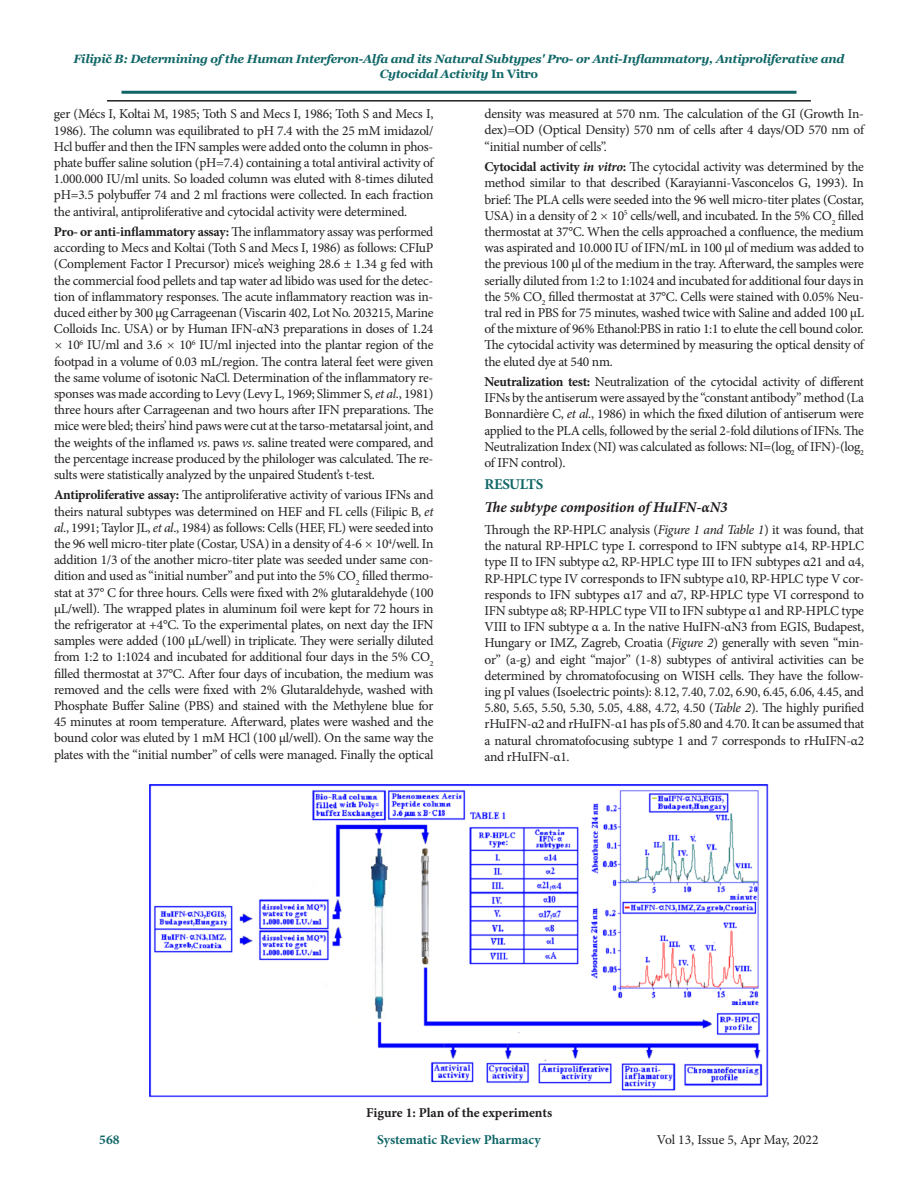
<style>
.page{position:relative;width:918px;height:1188px;background:#fff}
.page>*{position:absolute;margin:0;border:0;box-sizing:border-box;transform-origin:0 0}
.t1{font:italic 700 15px "Minion Pro";color:#231f20}
.t2{font:700 15px "Minion Pro";letter-spacing:-.03em;color:#106667}
.t3{font:13.5px/16.2px "Minion Pro";letter-spacing:-.02em;color:#231f20;text-align:justify}
.t4{font:700 13.5px "Minion Pro";color:#231f20}
.t5{font:700 13.5px "Minion Pro";color:#106667}
.t6{font:italic 700 12px/14.4px "Georgia";letter-spacing:-.02em;color:#106667;text-align:center}
.s1{font-style:normal}
.s2{font-weight:700}
.s3{font-style:italic}
.s4{font-weight:700;font-style:italic}
</style>
<div class="page">
<hr style="left:122px;top:91px;width:674px;height:3px;background:#106667">
<hr style="left:107px;top:100px;width:704px;height:2px;background:#231f20">
<img style="left:149px;top:785px;width:620px;height:313px">
<p class="t6" style="left:74px;top:52px;width:773px">Filipič B: Determining of the Human Interferon-Alfa and its Natural Subtypes' Pro- or Anti-Inflammatory, Antiproliferative and<br>Cytocidal Activity <span class="s1">In Vitro</span></p>
<p class="t3" style="left:54px;top:106px;width:381px">ger (Mécs I, Koltai M, 1985; Toth S and Mecs I, 1986; Toth S and Mecs I, 1986). The column was equilibrated to pH 7.4 with the 25 mM imidazol/ Hcl buffer and then the IFN samples were added onto the column in phos&shy;phate buffer saline solution (pH=7.4) containing a total antiviral activity of 1.000.000 IU/ml units. So loaded column was eluted with 8-times diluted pH=3.5 polybuffer 74 and 2 ml fractions were collected. In each fraction the antiviral, antiproliferative and cytocidal activity were determined.</p>
<p class="t3" style="left:54px;top:224px;width:381px"><span class="s2">Pro- or anti-inflammatory assay:</span> The inflammatory assay was performed</p>
<p class="t3" style="left:54px;top:240px;width:381px">according to Mecs and Koltai (Toth S and Mecs I, 1986) as follows: CFIuP</p>
<p class="t3" style="left:54px;top:256px;width:381px">(Complement Factor I Precursor) mice’s weighing 28.6 ± 1.34 g fed with</p>
<p class="t3" style="left:54px;top:272px;width:381px">the commercial food pellets and tap water ad libido was used for the detec-</p>
<p class="t3" style="left:54px;top:288px;width:381px">tion of inflammatory responses. The acute inflammatory reaction was in-</p>
<p class="t3" style="left:54px;top:305px;width:381px">duced either by 300 μg Carrageenan (Viscarin 402, Lot No. 203215, Marine</p>
<p class="t3" style="left:54px;top:321px;width:381px">Colloids Inc. USA) or by Human IFN-αN3 preparations in doses of 1.24</p>
<p class="t3" style="left:67px;top:337px;width:97px">10<sup>6</sup> IU/ml and 3.6</p>
<p class="t3" style="left:54px;top:337px;width:381px;text-indent:125px">10<sup>6</sup> IU/ml injected into the plantar region of the footpad in a volume of 0.03 mL/region. The contra lateral feet were given the same volume of isotonic NaCl. Determination of the inflammatory re&shy;sponses was made according to Levy (Levy L, 1969; Slimmer S, <span class="s3">et al</span>., 1981) three hours after Carrageenan and two hours after IFN preparations. The mice were bled; theirs’ hind paws were cut at the tarso-metatarsal joint, and the weights of the inflamed <span class="s3">vs</span>. paws <span class="s3">vs</span>. saline treated were compared, and the percentage increase produced by the philologer was calculated. The re&shy;sults were statistically analyzed by the unpaired Student’s t-test.</p>
<p class="t3" style="left:54px;top:487px;width:381px"><span class="s2">Antiproliferative assay:</span> The antiproliferative activity of various IFNs and theirs natural subtypes was determined on HEF and FL cells (Filipic B, <span class="s3">et al</span>., 1991; Taylor JL, <span class="s3">et al</span>., 1984) as follows: Cells (HEF, FL) were seeded into the 96 well micro-titer plate (Costar, USA) in a density of 4-6 10<sup>4</sup>/well. In addition 1/3 of the another micro-titer plate was seeded under same con&shy;dition and used as “initial number” and put into the 5% CO<sub>2</sub> filled thermo&shy;stat at 37° C for three hours. Cells were fixed with 2% glutaraldehyde (100 μL/well). The wrapped plates in aluminum foil were kept for 72 hours in the refrigerator at +4°C. To the experimental plates, on next day the IFN samples were added (100 μL/well) in triplicate. They were serially diluted from 1:2 to 1:1024 and incubated for additional four days in the 5% CO<sub>2 </sub>filled thermostat at 37°C. After four days of incubation, the medium was removed and the cells were fixed with 2% Glutaraldehyde, washed with Phosphate Buffer Saline (PBS) and stained with the Methylene blue for 45 minutes at room temperature. Afterward, plates were washed and the bound color was eluted by 1 mM HCl (100 μl/well). On the same way the plates with the “initial number” of cells were managed. Finally the optical</p>
<p class="t3" style="left:485px;top:106px;width:381px">density was measured at 570 nm. The calculation of the GI (Growth In&shy;dex)=OD (Optical Density) 570 nm of cells after 4 days/OD 570 nm of “initial number of cells”.</p>
<p class="t3" style="left:484px;top:159px;width:381px"><span class="s2">Cytocidal activity</span> <span class="s4">in vitro</span><span class="s2">:</span> The cytocidal activity was determined by the method similar to that described (Karayianni-Vasconcelos G, 1993). In brief: The PLA cells were seeded into the 96 well micro-titer plates (Costar, USA) in a density of 2 10<sup>5</sup> cells/well, and incubated. In the 5% CO<sub>2</sub> filled thermostat at 37°C. When the cells approached a confluence, the medium was aspirated and 10.000 IU of IFN/mL in 100 μl of medium was added to the previous 100 μl of the medium in the tray. Afterward, the samples were serially diluted from 1:2 to 1:1024 and incubated for additional four days in the 5% CO<sub>2</sub> filled thermostat at 37°C. Cells were stained with 0.05% Neu&shy;tral red in PBS for 75 minutes, washed twice with Saline and added 100 μL of the mixture of 96% Ethanol:PBS in ratio 1:1 to elute the cell bound color.<br>The cytocidal activity was determined by measuring the optical density of the eluted dye at 540 nm.</p>
<p class="t3" style="left:485px;top:374px;width:381px"><span class="s2">Neutralization test:</span> Neutralization of the cytocidal activity of different IFNs by the antiserum were assayed by the “constant antibody” method (La Bonnardière C, <span class="s3">et al</span>., 1986) in which the fixed dilution of antiserum were applied to the PLA cells, followed by the serial 2-fold dilutions of IFNs. The Neutralization Index (NI) was calculated as follows: NI=(log<sub>2</sub> of IFN)-(log<sub>2 </sub>of IFN control).</p>
<p class="t2" style="left:485px;top:474px;width:60px">RESULTS</p>
<p class="t1" style="left:485px;top:496px;width:245px">The subtype composition of HuIFN-αN3</p>
<p class="t3" style="left:485px;top:522px;width:381px">Through the RP-HPLC analysis (<span class="s3">Figure 1 and Table 1</span>) it was found, that the natural RP-HPLC type I. correspond to IFN subtype α14, RP-HPLC type II to IFN subtype α2, RP-HPLC type III to IFN subtypes α21 and α4, RP-HPLC type IV corresponds to IFN subtype α10, RP-HPLC type V cor&shy;responds to IFN subtypes α17 and α7, RP-HPLC type VI correspond to IFN subtype α8; RP-HPLC type VII to IFN subtype α1 and RP-HPLC type VIII to IFN subtype α a. In the native HuIFN-αN3 from EGIS, Budapest, Hungary or IMZ, Zagreb, Croatia (<span class="s3">Figure 2</span>) generally with seven “min&shy;or” (a-g) and eight “major” (1-8) subtypes of antiviral activities can be determined by chromatofocusing on WISH cells. They have the follow&shy;ing pI values (Isoelectric points): 8.12, 7.40, 7.02, 6.90, 6.45, 6.06, 4.45, and 5.80, 5.65, 5.50, 5.30, 5.05, 4.88, 4.72, 4.50 (<span class="s3">Table 2</span>). The highly purified rHuIFN-α2 and rHuIFN-α1 has pIs of 5.80 and 4.70. It can be assumed that a natural chromatofocusing subtype 1 and 7 corresponds to rHuIFN-α2 and rHuIFN-α1.</p>
<p class="t4" style="left:366px;top:1103px;width:188px">Figure 1: Plan of the experiments</p>
<p class="t5" style="left:99px;top:1130px;width:22px">568</p>
<p class="t3" style="left:657px;top:1131px;width:163px">Vol 13, Issue 5, Apr May, 2022</p>
<p class="t5" style="left:377px;top:1130px;width:165px">Systematic Review Pharmacy</p>
</div>
